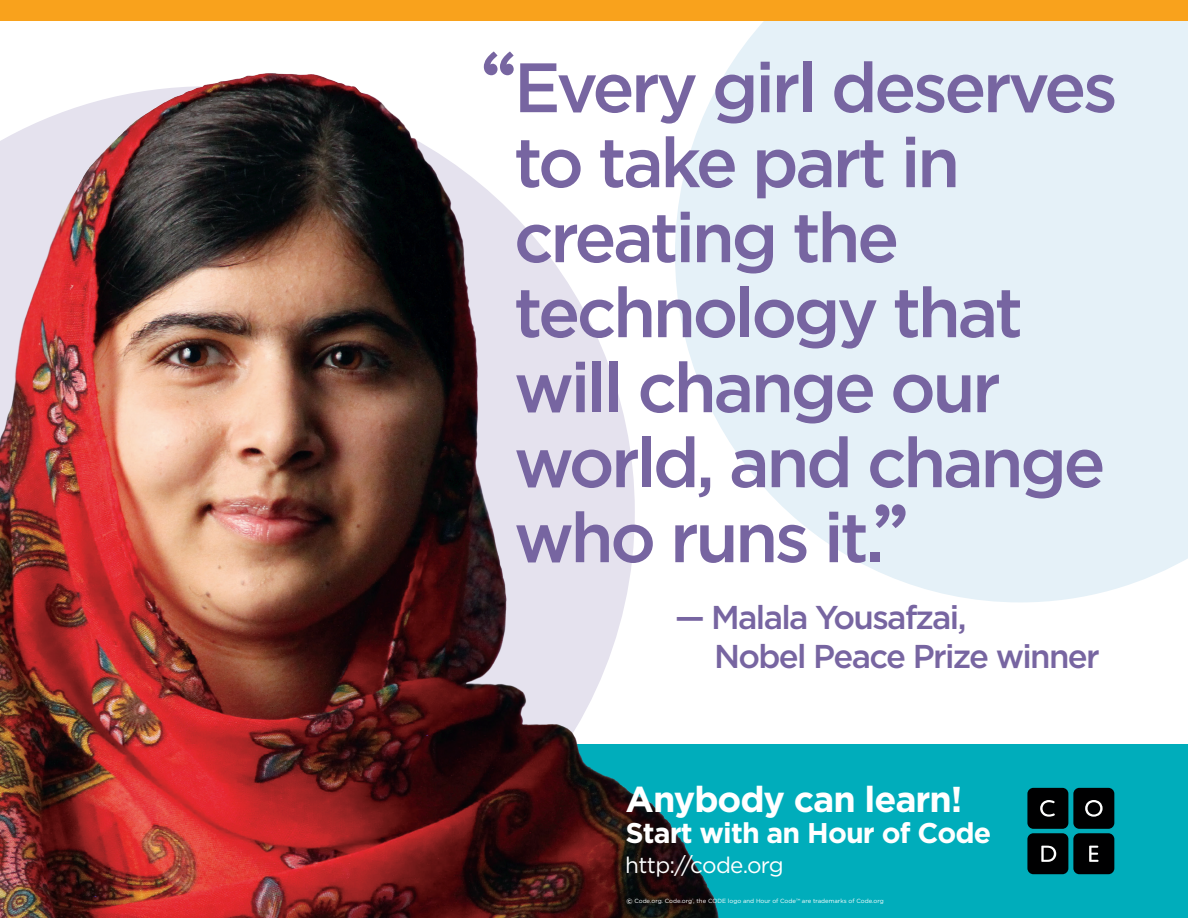
<style>
.page{position:relative;width:1188px;height:918px;background:#fff}
.page>*{position:absolute;margin:0;border:0;box-sizing:border-box;transform-origin:0 0}
.t1{font:500 69.75px/75px "Gotham";letter-spacing:-.05em;color:#7765a1}
.t2{font:700 66.75px "Bookman Old Style";color:#7765a1}
.t3{font:700 36px "Gotham";letter-spacing:-.03em;color:#fff}
.t4{font:500 33px/39.6px "Gotham";letter-spacing:-.05em;color:#7765a1}
.t5{font:700 28.5px "Gotham";letter-spacing:-.03em;color:#fff}
.t6{font:22.5px "Gotham";letter-spacing:-.03em;color:#fff}
.t7{font:6px "Gotham";color:#fff}
.s1{font-weight:700;font-size:7.5px}
</style>
<div class="page">
<div style="left:0;top:744px;width:1188px;height:174px;background:#00adbb"></div>
<svg style="left:675px;top:20px;width:513px;height:582px;background:#e6f1f8"></svg>
<div style="left:0;top:0;width:1188px;height:20px;background:#f9a21c"></div>
<div style="left:1027px;top:788px;width:41px;height:41px;background:#000001;border-radius:6px"></div>
<div style="left:1073px;top:788px;width:41px;height:41px;background:#000001;border-radius:6px"></div>
<div style="left:1027px;top:833px;width:41px;height:41px;background:#000001;border-radius:6px"></div>
<div style="left:1073px;top:833px;width:41px;height:41px;background:#000001;border-radius:6px"></div>
<svg style="left:1085px;top:800px;width:18px;height:17px"></svg>
<svg style="left:1041px;top:846px;width:15px;height:16px"></svg>
<svg style="left:1089px;top:846px;width:10px;height:16px"></svg>
<svg style="left:1040px;top:800px;width:15px;height:17px"></svg>
<img style="left:0;top:51px;width:719px;height:867px">
<p class="t2" style="left:481px;top:37px;width:38px">“</p>
<p class="t1" style="left:514px;top:49px;width:605px">Every girl deserves to take part in creating the technology that will change our world, and change who runs it.</p>
<p class="t2" style="left:872px;top:489px;width:38px">”</p>
<p class="t4" style="left:714px;top:597px;width:387px;text-indent:-39px">— Malala Yousafzai,<br>Nobel Peace Prize winner</p>
<p class="t3" style="left:626px;top:775px;width:338px">Anybody can learn!</p>
<p class="t5" style="left:626px;top:814px;width:367px">Start with an Hour of Code</p>
<p class="t6" style="left:625px;top:850px;width:160px">http://code.org</p>
<p class="t7" style="left:626px;top:897px;width:259px"><span class="s1">©</span> Code.org. Code.org<sup>®</sup>, the CODE logo and Hour of Code™ are trademarks of Code.org</p>
</div>
